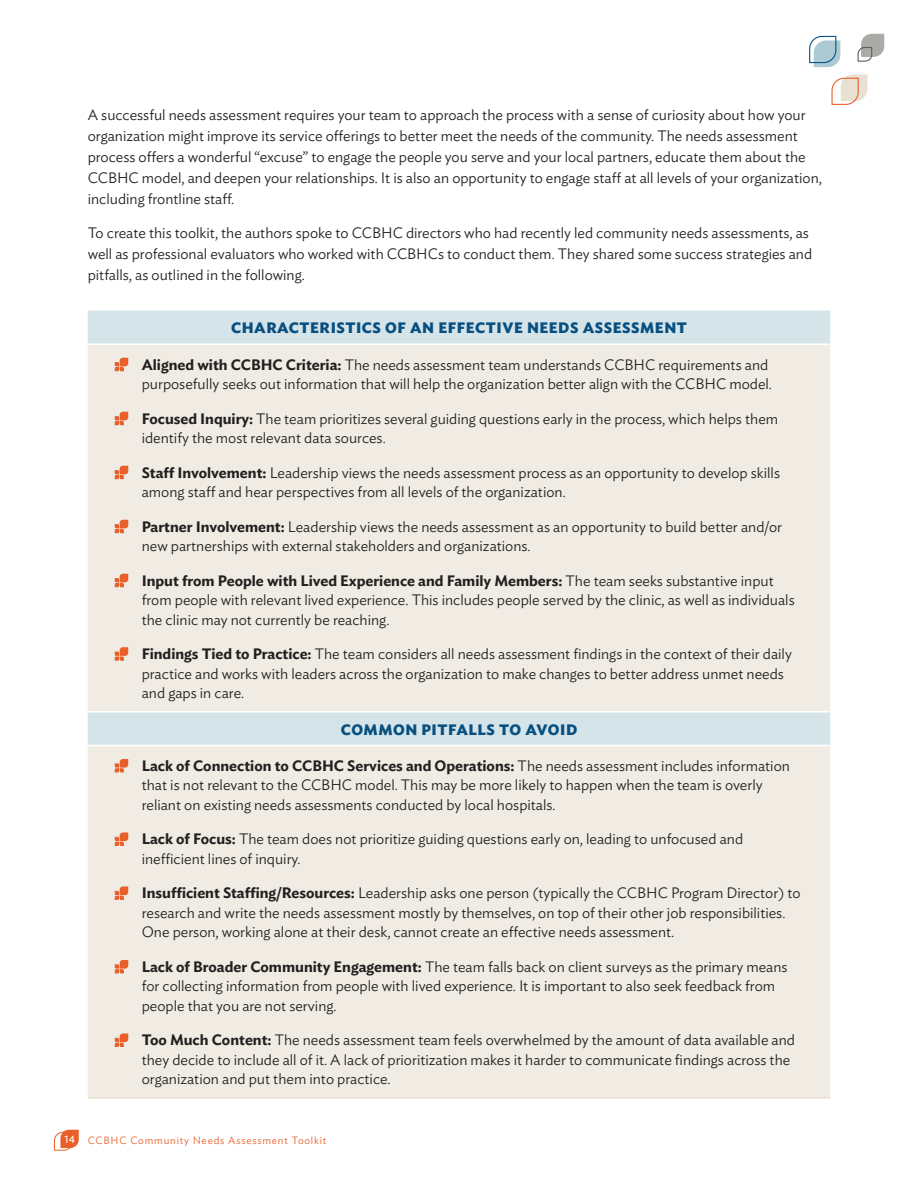
<style>
.page{position:relative;width:918px;height:1188px;background:#fff}
.page>*{position:absolute;margin:0;border:0;box-sizing:border-box;transform-origin:0 0}
.bullet_list{font:300 15px/19.5px "Ideal Sans";color:#231f20}
.Body_Paragraph{font:300 15px/21px "Ideal Sans";color:#231f20}
.body_10_5{font:700 15px "Ideal Sans";letter-spacing:.035em;color:#064f80}
.t1{font:300 10.5px "Ideal Sans";letter-spacing:.075em;color:#ea5e29}
.s1{font-weight:600}
.s2{font-weight:400;color:#fff}
</style>
<div class="page">
<svg style="left:809px;top:35px;width:31px;height:32px"></svg>
<svg style="left:831px;top:75px;width:36px;height:30px"></svg>
<svg style="left:857px;top:34px;width:27px;height:28px"></svg>
<svg style="left:54px;top:1130px;width:25px;height:21px"></svg>
<div style="left:88px;top:310px;width:742px;height:34px;background:#d5e4e9"></div>
<div style="left:88px;top:345px;width:742px;height:752px;background:#f1ece3"></div>
<hr style="left:88px;top:1097px;width:742px;height:2px;background:#e8e0d1">
<hr style="left:88px;top:711px;width:742px;height:1px;background:#fff">
<hr style="left:88px;top:745px;width:742px;height:1px;background:#fff">
<svg style="left:115px;top:358px;width:13px;height:13px"></svg>
<svg style="left:115px;top:412px;width:13px;height:13px"></svg>
<svg style="left:115px;top:466px;width:13px;height:13px"></svg>
<svg style="left:115px;top:520px;width:13px;height:13px"></svg>
<svg style="left:115px;top:574px;width:13px;height:13px"></svg>
<svg style="left:115px;top:647px;width:13px;height:14px"></svg>
<svg style="left:115px;top:759px;width:13px;height:13px"></svg>
<svg style="left:115px;top:832px;width:13px;height:14px"></svg>
<svg style="left:115px;top:886px;width:13px;height:14px"></svg>
<svg style="left:115px;top:960px;width:13px;height:13px"></svg>
<svg style="left:115px;top:1033px;width:13px;height:14px"></svg>
<p class="Body_Paragraph" style="left:88px;top:103px;width:736px">A successful needs assessment requires your team to approach the process with a sense of curiosity about how your organization might improve its service offerings to better meet the needs of the community. The needs assessment process offers a wonderful “excuse” to engage the people you serve and your local partners, educate them about the CCBHC model, and deepen your relationships. It is also an opportunity to engage staff at all levels of your organization, including frontline staff.</p>
<p class="Body_Paragraph" style="left:88px;top:221px;width:726px">To create this toolkit, the authors spoke to CCBHC directors who had recently led community needs assessments, as well as professional evaluators who worked with CCBHCs to conduct them. They shared some success strategies and pitfalls, as outlined in the following.</p>
<p class="body_10_5" style="left:231px;top:316px;width:457px">CHARACTERISTICS OF AN EFFECTIVE NEEDS ASSESSMENT</p>
<p class="bullet_list" style="left:142px;top:353px;width:632px"><span class="s1">Aligned with CCBHC Criteria:</span> The needs assessment team understands CCBHC requirements and purposefully seeks out information that will help the organization better align with the CCBHC model.</p>
<p class="bullet_list" style="left:142px;top:407px;width:638px"><span class="s1">Focused Inquiry:</span> The team prioritizes several guiding questions early in the process, which helps them identify the most relevant data sources.</p>
<p class="bullet_list" style="left:142px;top:461px;width:640px"><span class="s1">Staff Involvement:</span> Leadership views the needs assessment process as an opportunity to develop skills among staff and hear perspectives from all levels of the organization.</p>
<p class="bullet_list" style="left:142px;top:515px;width:642px"><span class="s1">Partner Involvement:</span> Leadership views the needs assessment as an opportunity to build better and/or new partnerships with external stakeholders and organizations.</p>
<p class="bullet_list" style="left:142px;top:569px;width:655px"><span class="s1">Input from People with Lived Experience and Family Members:</span> The team seeks substantive input from people with relevant lived experience. This includes people served by the clinic, as well as individuals the clinic may not currently be reaching.</p>
<p class="bullet_list" style="left:142px;top:643px;width:652px"><span class="s1">Findings Tied to Practice:</span> The team considers all needs assessment findings in the context of their daily practice and works with leaders across the organization to make changes to better address unmet needs and gaps in care.</p>
<p class="body_10_5" style="left:341px;top:717px;width:238px">COMMON PITFALLS TO AVOID</p>
<p class="bullet_list" style="left:142px;top:755px;width:650px"><span class="s1">Lack of Connection to CCBHC Services and Operations:</span> The needs assessment includes information that is not relevant to the CCBHC model. This may be more likely to happen when the team is overly reliant on existing needs assessments conducted by local hospitals.</p>
<p class="bullet_list" style="left:142px;top:828px;width:603px"><span class="s1">Lack of Focus:</span> The team does not prioritize guiding questions early on, leading to unfocused and inefficient lines of inquiry.</p>
<p class="bullet_list" style="left:142px;top:882px;width:660px"><span class="s1">Insufficient Staffing/Resources:</span> Leadership asks one person (typically the CCBHC Program Director) to research and write the needs assessment mostly by themselves, on top of their other job responsibilities.<br>One person, working alone at their desk, cannot create an effective needs assessment.</p>
<p class="bullet_list" style="left:142px;top:956px;width:647px"><span class="s1">Lack of Broader Community Engagement:</span> The team falls back on client surveys as the primary means for collecting information from people with lived experience. It is important to also seek feedback from people that you are not serving.</p>
<p class="bullet_list" style="left:142px;top:1029px;width:655px"><span class="s1">Too Much Content:</span> The needs assessment team feels overwhelmed by the amount of data available and they decide to include all of it. A lack of prioritization makes it harder to communicate findings across the organization and put them into practice.</p>
<p class="t1" style="left:64px;top:1133px;width:264px"><span class="s2">14</span> CCBHC Community Needs Assessment Toolkit</p>
</div>
